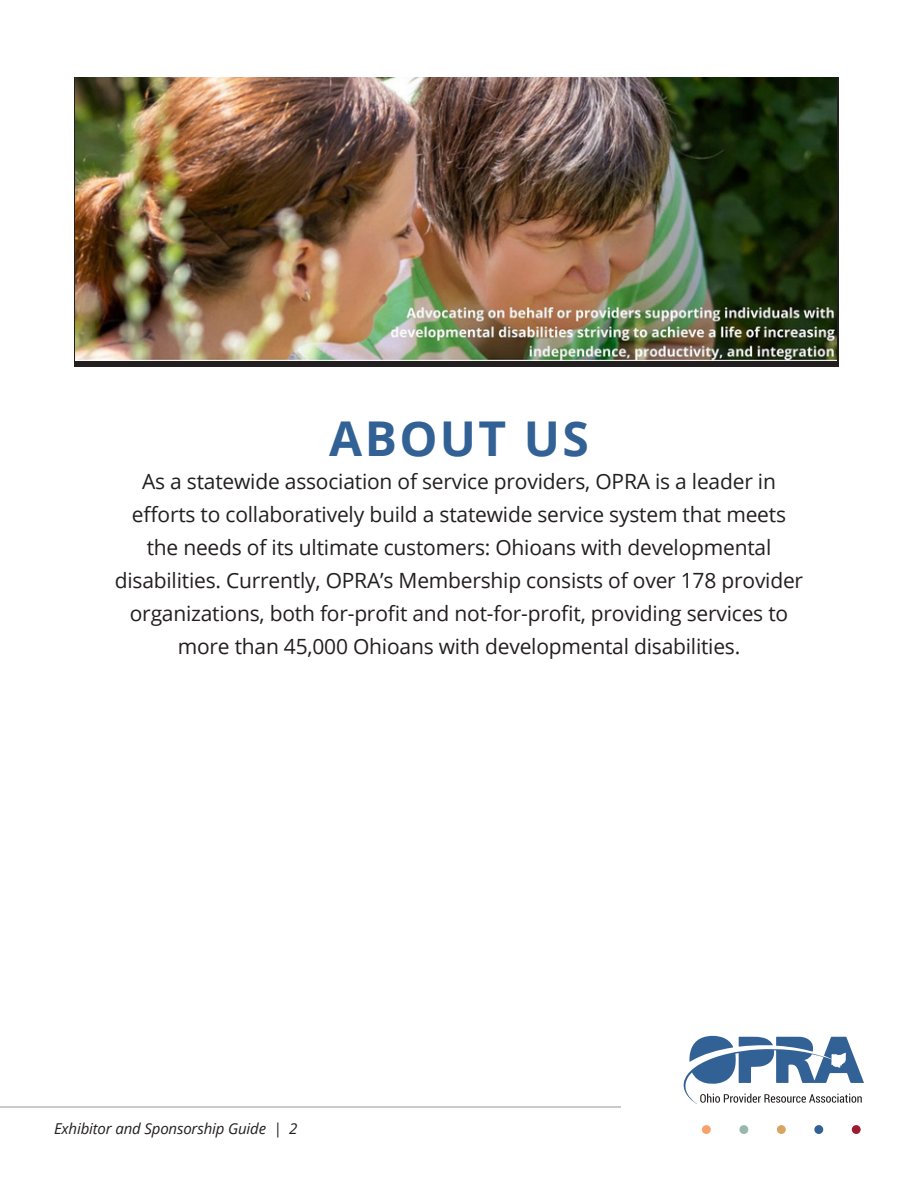
<style>
.page{position:relative;width:918px;height:1188px;background:#fff}
.page>*{position:absolute;margin:0;border:0;box-sizing:border-box;transform-origin:0 0}
.t1{font:700 48px "Open Sans";letter-spacing:.05em;color:#326195}
.t2{font:21px/33px "Open Sans";letter-spacing:-.01em;color:#231f20;text-align:center}
.t3{font:italic 15px "Open Sans";letter-spacing:-.01em;color:#231f20}
</style>
<div class="page">
<svg style="left:683px;top:1035px;width:181px;height:69px"></svg>
<div style="left:702px;top:1125px;width:9px;height:9px;background:#f8a16a;border-radius:50%"></div>
<div style="left:739px;top:1125px;width:9px;height:9px;background:#98b7ad;border-radius:50%"></div>
<div style="left:777px;top:1125px;width:9px;height:9px;background:#d7a461;border-radius:50%"></div>
<div style="left:814px;top:1125px;width:9px;height:9px;background:#326195;border-radius:50%"></div>
<div style="left:852px;top:1125px;width:9px;height:9px;background:#9c1b30;border-radius:50%"></div>
<hr style="left:0;top:1107px;width:621px;height:1px;background:#939598">
<div style="left:75px;top:78px;width:764px;height:289px;background:#231f20"></div>
<img style="left:75px;top:78px;width:761px;height:283px">
<p class="t1" style="left:329px;top:404px;width:261px">ABOUT US</p>
<p class="t2" style="left:115px;top:464px;width:690px">As a statewide association of service providers, OPRA is a leader in efforts to collaboratively build a statewide service system that meets the needs of its ultimate customers: Ohioans with developmental disabilities. Currently, OPRA’s Membership consists of over 178 provider organizations, both for-profit and not-for-profit, providing services to more than 45,000 Ohioans with developmental disabilities.</p>
<p class="t3" style="left:54px;top:1118px;width:245px">Exhibitor and Sponsorship Guide | 2</p>
</div>
